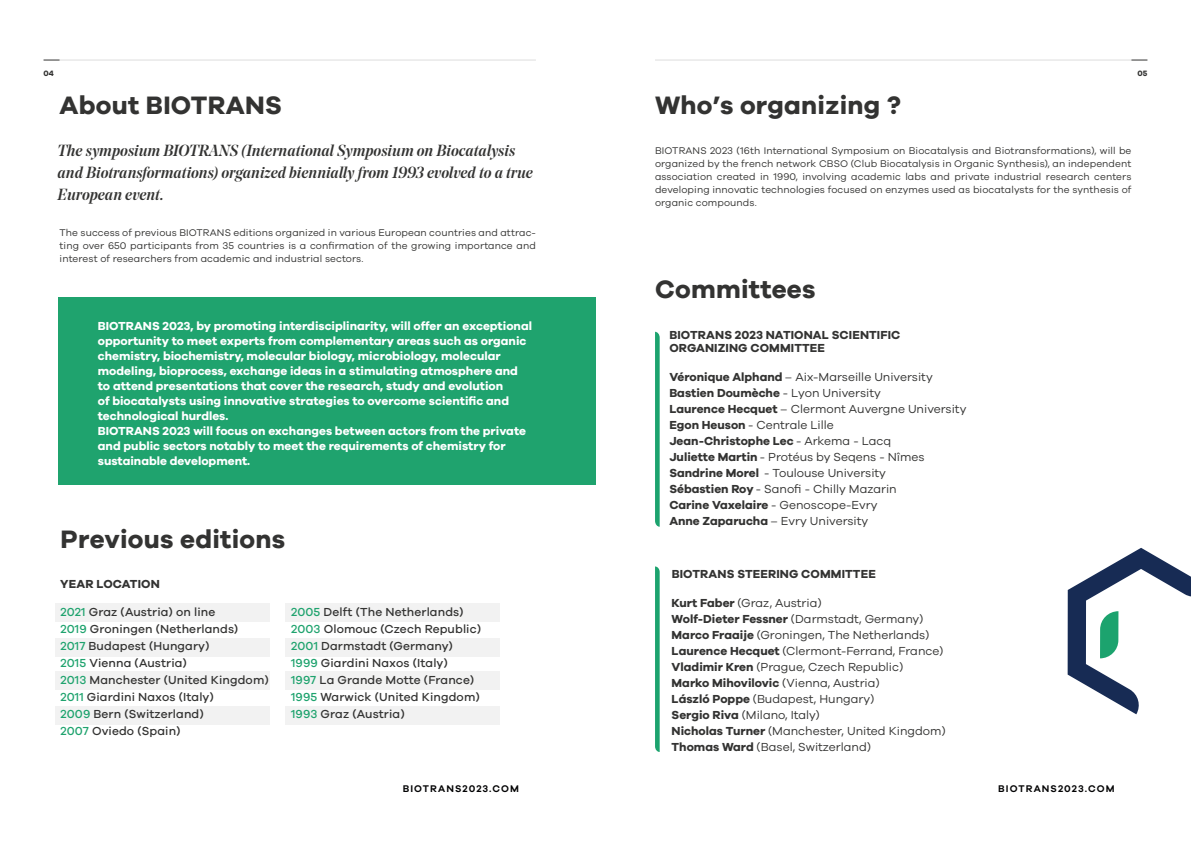
<style>
.page{position:relative;width:1191px;height:842px;background:#fff}
.page>*{position:absolute;margin:0;border:0;box-sizing:border-box;transform-origin:0 0}
.t1{font:700 26px "Galano Grotesque";letter-spacing:.01em;color:#333332}
.t2{font:italic 500 16px/22px "Noe Display";color:#333332}
.t3{font:12px/16px "Galano Grotesque";color:#333332}
.t4{font:700 12px/15px "Galano Grotesque";color:#fff}
.t5{font:500 12px/17px "Galano Grotesque";letter-spacing:.01em;color:#333332}
.t6{font:700 12px/13px "Galano Grotesque";letter-spacing:.01em;color:#333332}
.t7{font:10px/13px "Galano Grotesque";letter-spacing:.01em;color:#333332;text-align:justify}
.t8{font:600 10px "Galano Grotesque";letter-spacing:.11em;color:#020203}
.t9{font:700 8px "Galano Grotesque";color:#333332}
.s1{color:#1fa36e}
.s2{font-weight:700}
</style>
<div class="page">
<hr style="left:655px;top:60px;width:476px;height:1px;background:#ddd">
<hr style="left:60px;top:60px;width:476px;height:1px;background:#ddd">
<svg style="left:44px;top:60px;width:16px;height:1px"></svg>
<svg style="left:1131px;top:60px;width:16px;height:1px"></svg>
<div style="left:55px;top:603px;width:214px;height:18px;background:#f2f2f2"></div>
<div style="left:285px;top:603px;width:214px;height:18px;background:#f2f2f2"></div>
<div style="left:55px;top:671px;width:214px;height:18px;background:#f2f2f2"></div>
<div style="left:285px;top:671px;width:214px;height:18px;background:#f2f2f2"></div>
<div style="left:55px;top:638px;width:214px;height:19px;background:#f2f2f2"></div>
<div style="left:285px;top:638px;width:214px;height:19px;background:#f2f2f2"></div>
<div style="left:55px;top:706px;width:214px;height:19px;background:#f2f2f2"></div>
<div style="left:285px;top:706px;width:214px;height:19px;background:#f2f2f2"></div>
<div style="left:58px;top:298px;width:537px;height:187px;background:#1fa36e"></div>
<svg style="left:1067px;top:548px;width:124px;height:166px"></svg>
<svg style="left:655px;top:332px;width:4px;height:195px"></svg>
<svg style="left:655px;top:566px;width:4px;height:186px"></svg>
<p class="t9" style="left:44px;top:68px;width:12px">04</p>
<p class="t9" style="left:1137px;top:68px;width:11px">05</p>
<h1 class="t1" style="left:60px;top:89px;width:224px">About BIOTRANS</h1>
<h2 class="t2" style="left:58px;top:139px;width:477px">The symposium BIOTRANS (International Symposium on Biocatalysis and Biotransformations) organized biennially from 1993 evolved to a true<br>European event.</h2>
<p class="t7" style="left:60px;top:225px;width:478px">The success of previous BIOTRANS editions organized in various European countries and attrac&shy;ting over 650 participants from 35 countries is a confirmation of the growing importance and interest of researchers from academic and industrial sectors.</p>
<h1 class="t1" style="left:655px;top:89px;width:247px">Who’s organizing ?</h1>
<p class="t7" style="left:655px;top:144px;width:478px">BIOTRANS 2023 (16th International Symposium on Biocatalysis and Biotransformations), will be organized by the french network CBSO (Club Biocatalysis in Organic Synthesis), an independent association created in 1990, involving academic labs and private industrial research centers developing innovatic technologies focused on enzymes used as biocatalysts for the synthesis of organic compounds.</p>
<p class="t4" style="left:98px;top:318px;width:435px">BIOTRANS 2023, by promoting interdisciplinarity, will offer an exceptional opportunity to meet experts from complementary areas such as organic chemistry, biochemistry, molecular biology, microbiology, molecular modeling, bioprocess, exchange ideas in a stimulating atmosphere and to attend presentations that cover the research, study and evolution<br>of biocatalysts using innovative strategies to overcome scientific and technological hurdles.<br>BIOTRANS 2023 will focus on exchanges between actors from the private and public sectors notably to meet the requirements of chemistry for sustainable development.</p>
<h1 class="t1" style="left:61px;top:523px;width:226px">Previous editions</h1>
<p class="t6" style="left:60px;top:577px;width:101px">YEAR LOCATION</p>
<p class="t5" style="left:60px;top:603px;width:210px"><span class="s1">2021</span> Graz (Austria) on line<br><span class="s1">2019</span> Groningen (Netherlands)<br><span class="s1">2017</span> Budapest (Hungary)<br><span class="s1">2015</span> Vienna (Austria)<br><span class="s1">2013</span> Manchester (United Kingdom)<br><span class="s1">2011</span> Giardini Naxos (Italy)<br><span class="s1">2009</span> Bern (Switzerland)<br><span class="s1">2007</span> Oviedo (Spain)</p>
<p class="t5" style="left:291px;top:603px;width:191px"><span class="s1">2005</span> Delft (The Netherlands)<br><span class="s1">2003</span> Olomouc (Czech Republic)<br><span class="s1">2001</span> Darmstadt (Germany)<br><span class="s1">1999</span> Giardini Naxos (Italy)<br><span class="s1">1997</span> La Grande Motte (France)<br><span class="s1">1995</span> Warwick (United Kingdom)<br><span class="s1">1993</span> Graz (Austria)</p>
<p class="t8" style="left:403px;top:783px;width:118px">BIOTRANS2023.COM</p>
<h1 class="t1" style="left:655px;top:273px;width:162px">Committees</h1>
<p class="t6" style="left:669px;top:328px;width:232px">BIOTRANS 2023 NATIONAL SCIENTIFIC<br>ORGANIZING COMMITTEE</p>
<p class="t3" style="left:669px;top:369px;width:299px"><span class="s2">Véronique Alphand</span> – Aix-Marseille University <span class="s2">Bastien Doumèche</span> - Lyon University<br><span class="s2">Laurence Hecquet</span> – Clermont Auvergne University <span class="s2">Egon Heuson</span> - Centrale Lille<br><span class="s2">Jean-Christophe Lec</span> - Arkema - Lacq<br><span class="s2">Juliette Martin</span> - Protéus by Seqens - Nîmes <span class="s2">Sandrine Morel</span> - Toulouse University<br><span class="s2">Sébastien Roy</span> - Sanofi - Chilly Mazarin<br><span class="s2">Carine Vaxelaire</span> - Genoscope-Evry<br><span class="s2">Anne Zaparucha</span> – Evry University</p>
<p class="t6" style="left:671px;top:567px;width:206px">BIOTRANS STEERING COMMITTEE</p>
<p class="t3" style="left:671px;top:595px;width:276px"><span class="s2">Kurt Faber</span> (Graz, Austria)<br><span class="s2">Wolf-Dieter Fessner</span> (Darmstadt, Germany)<br><span class="s2">Marco Fraaije</span> (Groningen, The Netherlands)<br><span class="s2">Laurence Hecquet</span> (Clermont-Ferrand, France)<br><span class="s2">Vladimir Kren</span> (Prague, Czech Republic)<br><span class="s2">Marko Mihovilovic</span> (Vienna, Austria)<br><span class="s2">László Poppe</span> (Budapest, Hungary)<br><span class="s2">Sergio Riva</span> (Milano, Italy)<br><span class="s2">Nicholas Turner</span> (Manchester, United Kingdom)<br><span class="s2">Thomas Ward</span> (Basel, Switzerland)</p>
<p class="t8" style="left:998px;top:783px;width:118px">BIOTRANS2023.COM</p>
</div>
